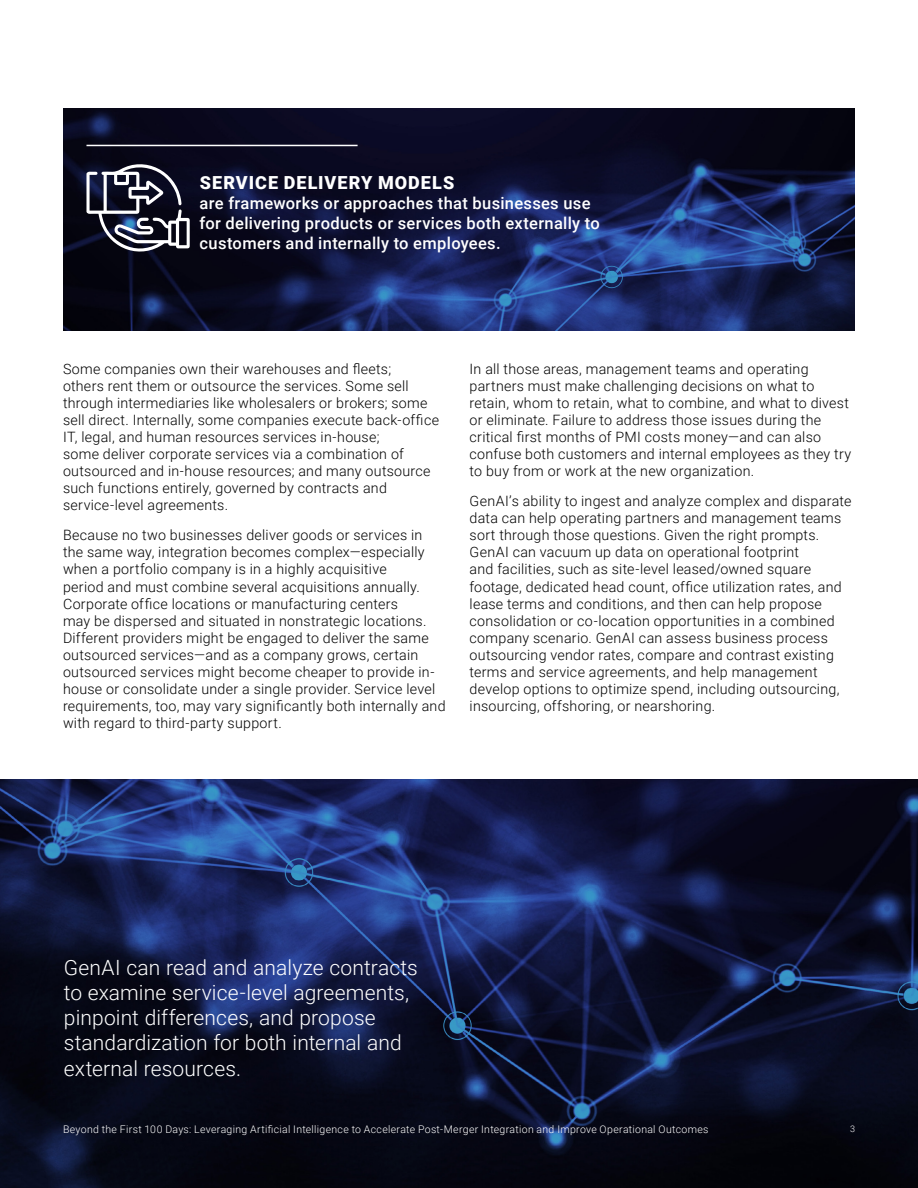
<style>
.page{position:relative;width:918px;height:1188px;background:#fff}
.page>*{position:absolute;margin:0;border:0;box-sizing:border-box;transform-origin:0 0}
.t1{font:300 21px/25.2px "Roboto";letter-spacing:.005em;color:#fff}
.t2{font:900 18px "Roboto";letter-spacing:.055em;color:#fff}
.t3{font:500 16.5px/19.8px "Roboto";letter-spacing:.02em;color:#fff}
.t4{font:300 14.25px/17.1px "Roboto";letter-spacing:.02em;color:#000}
.t5{font:300 10.5px "Roboto";letter-spacing:.03em;color:#fff}
.t6{font:300 9px "Roboto";color:#fff}
</style>
<div class="page">
<img style="left:0;top:779px;width:918px;height:409px">
<img style="left:63px;top:108px;width:792px;height:222px">
<svg style="left:86px;top:156px;width:104px;height:104px"></svg>
<hr style="left:86px;top:145px;width:272px;height:1px;background:#fff">
<p class="t2" style="left:200px;top:170px;width:256px">SERVICE DELIVERY MODELS</p>
<p class="t3" style="left:200px;top:193px;width:402px">are frameworks or approaches that businesses use for delivering products or services both externally to customers and internally to employees.</p>
<p class="t4" style="left:63px;top:359px;width:378px">Some companies own their warehouses and fleets;<br>others rent them or outsource the services. Some sell through intermediaries like wholesalers or brokers; some sell direct. Internally, some companies execute back-office IT, legal, and human resources services in-house;<br>some deliver corporate services via a combination of outsourced and in-house resources; and many outsource such functions entirely, governed by contracts and service-level agreements.</p>
<p class="t4" style="left:63px;top:526px;width:384px">Because no two businesses deliver goods or services in the same way, integration becomes complex—especially when a portfolio company is in a highly acquisitive<br>period and must combine several acquisitions annually.<br>Corporate office locations or manufacturing centers<br>may be dispersed and situated in nonstrategic locations.<br>Different providers might be engaged to deliver the same outsourced services—and as a company grows, certain outsourced services might become cheaper to provide in&shy;house or consolidate under a single provider. Service level requirements, too, may vary significantly both internally and with regard to third-party support.</p>
<p class="t4" style="left:470px;top:359px;width:383px">In all those areas, management teams and operating partners must make challenging decisions on what to retain, whom to retain, what to combine, and what to divest or eliminate. Failure to address those issues during the critical first months of PMI costs money—and can also confuse both customers and internal employees as they try to buy from or work at the new organization.</p>
<p class="t4" style="left:470px;top:492px;width:383px">GenAI’s ability to ingest and analyze complex and disparate data can help operating partners and management teams sort through those questions. Given the right prompts.<br>GenAI can vacuum up data on operational footprint<br>and facilities, such as site-level leased/owned square footage, dedicated head count, office utilization rates, and lease terms and conditions, and then can help propose consolidation or co-location opportunities in a combined company scenario. GenAI can assess business process outsourcing vendor rates, compare and contrast existing terms and service agreements, and help management develop options to optimize spend, including outsourcing, insourcing, offshoring, or nearshoring.</p>
<h1 class="t1" style="left:64px;top:954px;width:355px">GenAI can read and analyze contracts to examine service-level agreements, pinpoint differences, and propose standardization for both internal and external resources.</h1>
<p class="t5" style="left:63px;top:1122px;width:647px">Beyond the First 100 Days: Leveraging Artificial Intelligence to Accelerate Post-Merger Integration and Improve Operational Outcomes</p>
<p class="t6" style="left:850px;top:1122px;width:6px">3</p>
</div>
